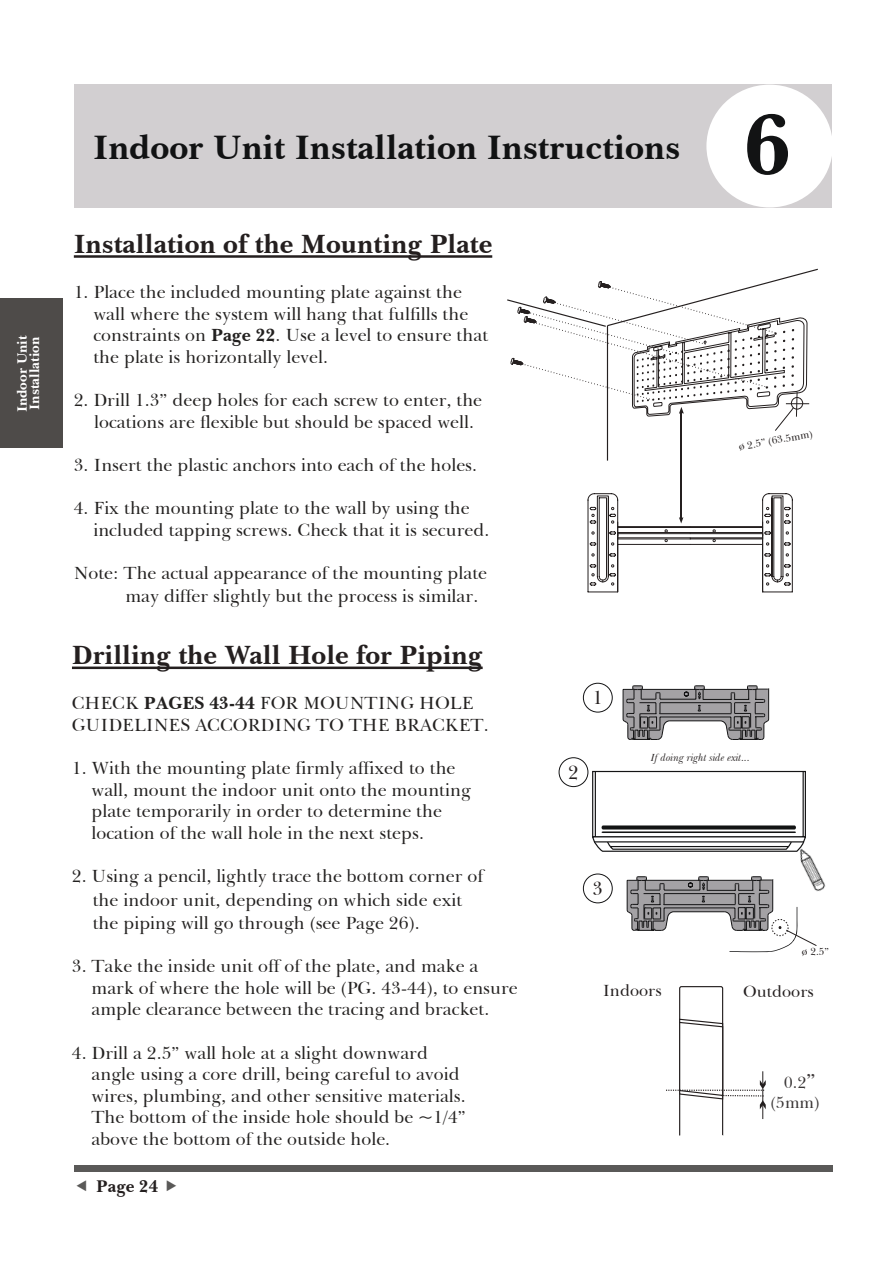
<style>
.page{position:relative;width:893px;height:1263px;background:#fff}
.page>*{position:absolute;margin:0;border:0;box-sizing:border-box;transform-origin:0 0}
.t1{font:700 86.7px "Baskerville BT";color:#121314}
.t2{font:700 34.65px "Baskerville BT";color:#111213}
.t3{font:700 27px "Baskerville BT";color:#241f1f}
.t4{font:19.5px "Baskerville BT";color:#241f1f}
.t5{font:18px/21.6px "Baskerville BT";color:#232120}
.t6{font:700 17.4px "Baskerville BT";color:#241f1f}
.t7{font:16.5px "Baskerville BT";color:#241f1f}
.t8{font:16.5px/19.8px "Baskerville BT";color:#393535;text-align:center}
.t9{font:700 15px "Baskerville BT";color:#413c3d}
.t10{font:700 13.8px/12.3px "Baskerville BT";color:#fff}
.t11{font:italic 10.5px "Baskerville BT";color:#241f1f}
.t12{font:10.5px "Baskerville BT";color:#241f1f}
.s1{font-weight:700}
</style>
<div class="page">
<hr style="left:74px;top:255px;width:418px;height:3px;background:#241f1f">
<hr style="left:72px;top:666px;width:411px;height:3px;background:#241f1f">
<div style="left:75px;top:1166px;width:758px;height:6px;background:#5a5958"></div>
<div style="left:74px;top:84px;width:758px;height:123px;background:#d2cfd1"></div>
<div style="left:706px;top:85px;width:127px;height:122px;background:#fff;border-radius:50%"></div>
<div style="left:0;top:299px;width:62px;height:149px;background:#4e4b49"></div>
<div style="left:662px;top:589px;width:50px;height:6px;border:1px dashed #fff;border-radius:2px"></div>
<svg style="left:507px;top:268px;width:311px;height:325px"></svg>
<div style="left:679px;top:986px;width:44px;height:155px;border:1px solid #241f1f;border-radius:2px"></div>
<div style="left:674px;top:1136px;width:55px;height:5px;background:#fff;border-radius:2px"></div>
<div style="left:673px;top:1135px;width:56px;height:7px;border:1px dashed #fff;border-radius:2px"></div>
<svg style="left:666px;top:1018px;width:100px;height:101px"></svg>
<svg style="left:592px;top:770px;width:214px;height:82px"></svg>
<svg style="left:602px;top:825px;width:194px;height:4px"></svg>
<img style="left:777px;top:838px;width:49px;height:54px">
<svg style="left:622px;top:685px;width:147px;height:55px"></svg>
<div style="left:583px;top:683px;width:29px;height:29px;border:1px solid #141415;border-radius:50%"></div>
<div style="left:559px;top:757px;width:29px;height:30px;border:1px solid #141415;border-radius:50%"></div>
<div style="left:583px;top:874px;width:29px;height:29px;border:1px solid #141415;border-radius:50%"></div>
<svg style="left:626px;top:876px;width:191px;height:76px"></svg>
<p class="t10" style="left:16px;top:412px;width:78px;rotate:-90deg">Indoor Unit<br>Installation</p>
<h2 class="t2" style="left:93px;top:125px;width:589px">Indoor Unit Installation Instructions</h2>
<h1 class="t1" style="left:743px;top:90px;width:49px">6</h1>
<h3 class="t3" style="left:74px;top:227px;width:420px">Installation of the Mounting Plate</h3>
<p class="t5" style="left:93px;top:281px;width:396px;text-indent:-20px">1. Place the included mounting plate against the wall where the system will hang that fulfills the constraints on <span class="s1">Page 22</span>. Use a level to ensure that the plate is horizontally level.</p>
<p class="t5" style="left:94px;top:389px;width:389px;text-indent:-21px">2. Drill 1.3” deep holes for each screw to enter, the locations are flexible but should be spaced well.</p>
<p class="t5" style="left:74px;top:454px;width:405px">3. Insert the plastic anchors into each of the holes.</p>
<p class="t5" style="left:93px;top:497px;width:397px;text-indent:-20px">4. Fix the mounting plate to the wall by using the included tapping screws. Check that it is secured.</p>
<p class="t5" style="left:125px;top:561px;width:363px;line-height:23.4px;text-indent:-52px">Note: The actual appearance of the mounting plate may differ slightly but the process is similar.</p>
<h3 class="t3" style="left:72px;top:638px;width:412px">Drilling the Wall Hole for Piping</h3>
<p class="t5" style="left:72px;top:692px;width:418px">CHECK <span class="s1">PAGES 43-44</span> FOR MOUNTING HOLE<br>GUIDELINES ACCORDING TO THE BRACKET.</p>
<p class="t5" style="left:92px;top:757px;width:381px;text-indent:-20px">1. With the mounting plate firmly affixed to the wall, mount the indoor unit onto the mounting plate temporarily in order to determine the location of the wall hole in the next steps.</p>
<p class="t5" style="left:93px;top:864px;width:392px;line-height:23.4px;text-indent:-21px">2. Using a pencil, lightly trace the bottom corner of the indoor unit, depending on which side exit the piping will go through (see Page 26).</p>
<p class="t5" style="left:92px;top:955px;width:428px;text-indent:-20px">3. Take the inside unit off of the plate, and make a mark of where the hole will be (PG. 43-44), to ensure ample clearance between the tracing and bracket.</p>
<p class="t5" style="left:92px;top:1042px;width:376px;text-indent:-20px">4. Drill a 2.5” wall hole at a slight downward angle using a core drill, being careful to avoid wires, plumbing, and other sensitive materials.<br>The bottom of the inside hole should be ~1/4” above the bottom of the outside hole.</p>
<p class="t6" style="left:96px;top:1175px;width:64px">Page 24</p>
<p class="t12" style="left:738px;top:440px;width:76px;rotate:-10deg">ø 2.5” (63.5mm)</p>
<p class="t4" style="left:593px;top:685px;width:12px">1</p>
<p class="t4" style="left:568px;top:760px;width:12px">2</p>
<p class="t11" style="left:651px;top:751px;width:101px">If doing right side exit...</p>
<p class="t4" style="left:593px;top:876px;width:12px">3</p>
<p class="t12" style="left:802px;top:945px;width:29px">ø 2.5”</p>
<p class="t7" style="left:603px;top:980px;width:61px">Indoors</p>
<p class="t7" style="left:743px;top:981px;width:72px">Outdoors</p>
<p class="t9" style="left:807px;top:1069px;width:10px">”</p>
<p class="t8" style="left:770px;top:1072px;width:51px">0.2 (5mm)</p>
</div>
